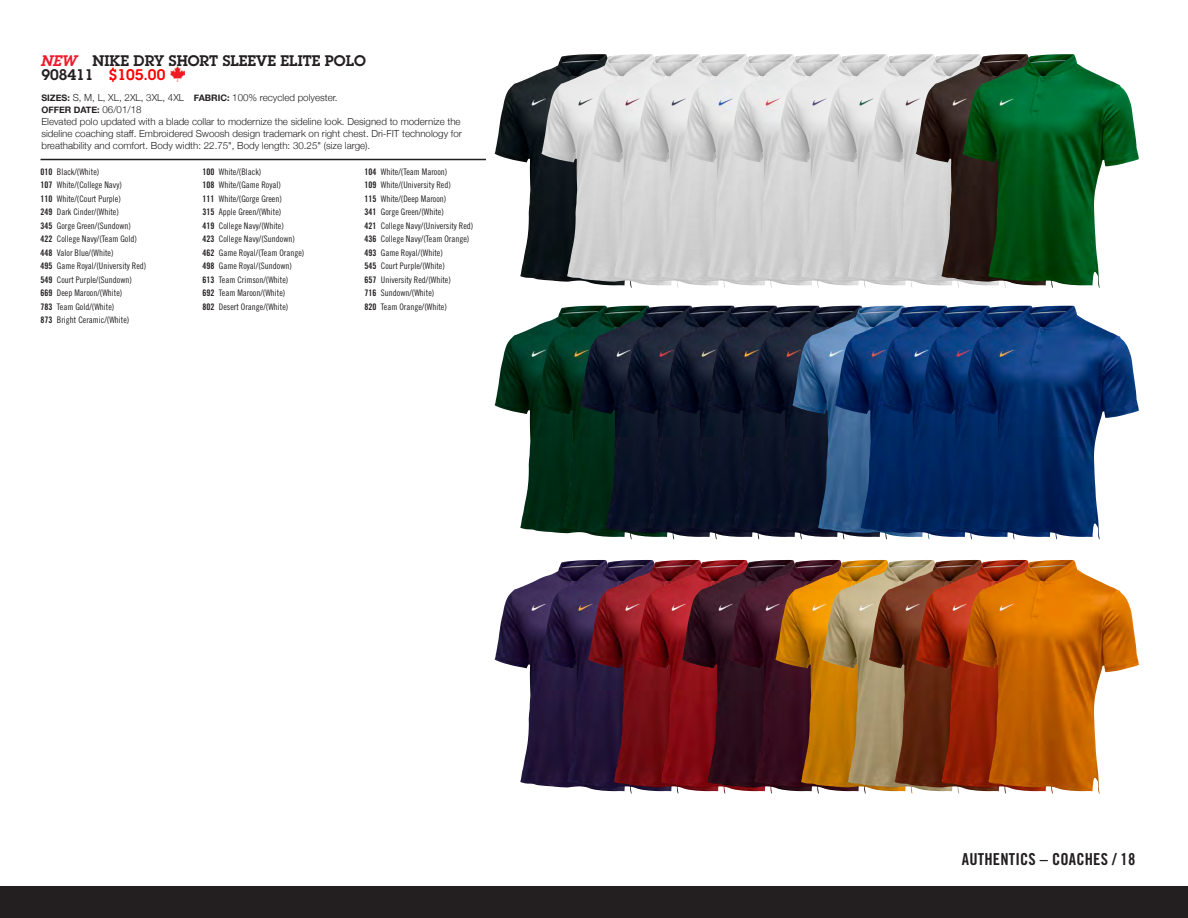
<style>
.page{position:relative;width:1188px;height:918px;background:#fff}
.page>*{position:absolute;margin:0;border:0;box-sizing:border-box;transform-origin:0 0}
.t1{font:16.5px "Trade Gothic Bold Cond Twenty";letter-spacing:.01em;color:#231f20}
.BODY_COPY{font:600 15px/13.8px "Lubalin Graph";color:#231f20}
.BODY_COPY-2{font:300 9.75px/12px "Helvetica Neue";color:#231f20}
.Color_Code_Color_Nam{font:9px "Trade Gothic Cond Eighteen";color:#231f20}
.BODY_COPY-3{font:700 9px "Helvetica Neue";color:#231f20}
.s1{font-style:italic;color:#ee1b2c}
.s2{color:#f00}
.s3{font-weight:700;font-size:9px}
.s4{font-weight:300;font-size:9.75px}
.s5{font-family:"Trade Gothic Bold Cond Twenty"}
</style>
<div class="page">
<div style="left:0;top:886px;width:1188px;height:32px;background:#231f20"></div>
<hr style="left:40px;top:159px;width:446px;height:1px;background:#231f20">
<img style="left:495px;top:72px;width:46px;height:208px">
<img style="left:541px;top:54px;width:47px;height:228px">
<img style="left:588px;top:54px;width:47px;height:231px">
<img style="left:635px;top:54px;width:47px;height:231px">
<img style="left:682px;top:54px;width:47px;height:231px">
<img style="left:729px;top:54px;width:46px;height:231px">
<img style="left:775px;top:54px;width:47px;height:231px">
<img style="left:822px;top:54px;width:47px;height:231px">
<img style="left:869px;top:54px;width:47px;height:231px">
<img style="left:916px;top:54px;width:47px;height:231px">
<img style="left:963px;top:54px;width:135px;height:231px">
<img style="left:495px;top:325px;width:42px;height:206px">
<img style="left:537px;top:306px;width:43px;height:228px">
<img style="left:580px;top:306px;width:42px;height:231px">
<img style="left:622px;top:306px;width:43px;height:231px">
<img style="left:665px;top:306px;width:42px;height:231px">
<img style="left:707px;top:306px;width:43px;height:231px">
<img style="left:750px;top:306px;width:42px;height:231px">
<img style="left:792px;top:306px;width:43px;height:231px">
<img style="left:835px;top:306px;width:43px;height:231px">
<img style="left:878px;top:306px;width:42px;height:231px">
<img style="left:920px;top:306px;width:43px;height:231px">
<img style="left:963px;top:306px;width:135px;height:231px">
<img style="left:495px;top:578px;width:46px;height:208px">
<img style="left:541px;top:560px;width:47px;height:228px">
<img style="left:588px;top:560px;width:47px;height:231px">
<img style="left:635px;top:560px;width:47px;height:231px">
<img style="left:682px;top:560px;width:47px;height:231px">
<img style="left:729px;top:560px;width:46px;height:231px">
<img style="left:775px;top:560px;width:47px;height:231px">
<img style="left:822px;top:560px;width:47px;height:231px">
<img style="left:869px;top:560px;width:47px;height:231px">
<img style="left:916px;top:560px;width:47px;height:231px">
<img style="left:963px;top:560px;width:135px;height:231px">
<img style="left:171px;top:67px;width:14px;height:15px">
<p class="BODY_COPY" style="left:40px;top:53px;width:327px"><span class="s1">NEW</span> NIKE DRY SHORT SLEEVE ELITE POLO<br>908411 <span class="s2">$105.00</span></p>
<p class="BODY_COPY-2" style="left:41px;top:91px;width:298px"><span class="s3">SIZES:</span> S, M, L, XL, 2XL, 3XL, 4XL <span class="s3">FABRIC:</span> 100% recycled polyester.</p>
<p class="BODY_COPY-3" style="left:41px;top:103px;width:102px">OFFER DATE: <span class="s4">06/01/18</span></p>
<p class="BODY_COPY-2" style="left:41px;top:115px;width:422px">Elevated polo updated with a blade collar to modernize the sideline look. Designed to modernize the sideline coaching staff. Embroidered Swoosh design trademark on right chest. Dri-FIT technology for breathability and comfort. Body width: 22.75", Body length: 30.25" (size large).</p>
<p class="Color_Code_Color_Nam" style="left:40px;top:166px;width:60px"><span class="s5">010</span> Black/(White)</p>
<p class="Color_Code_Color_Nam" style="left:202px;top:166px;width:60px"><span class="s5">100</span> White/(Black)</p>
<p class="Color_Code_Color_Nam" style="left:364px;top:166px;width:84px"><span class="s5">104</span> White/(Team Maroon)</p>
<p class="Color_Code_Color_Nam" style="left:40px;top:179px;width:83px"><span class="s5">107</span> White/(College Navy)</p>
<p class="Color_Code_Color_Nam" style="left:202px;top:179px;width:80px"><span class="s5">108</span> White/(Game Royal)</p>
<p class="Color_Code_Color_Nam" style="left:364px;top:179px;width:88px"><span class="s5">109</span> White/(University Red)</p>
<p class="Color_Code_Color_Nam" style="left:40px;top:193px;width:82px"><span class="s5">110</span> White/(Court Purple)</p>
<p class="Color_Code_Color_Nam" style="left:202px;top:193px;width:81px"><span class="s5">111</span> White/(Gorge Green)</p>
<p class="Color_Code_Color_Nam" style="left:364px;top:193px;width:83px"><span class="s5">115</span> White/(Deep Maroon)</p>
<p class="Color_Code_Color_Nam" style="left:40px;top:206px;width:80px"><span class="s5">249</span> Dark Cinder/(White)</p>
<p class="Color_Code_Color_Nam" style="left:202px;top:206px;width:80px"><span class="s5">315</span> Apple Green/(White)</p>
<p class="Color_Code_Color_Nam" style="left:364px;top:206px;width:81px"><span class="s5">341</span> Gorge Green/(White)</p>
<p class="Color_Code_Color_Nam" style="left:40px;top:220px;width:92px"><span class="s5">345</span> Gorge Green/(Sundown)</p>
<p class="Color_Code_Color_Nam" style="left:202px;top:220px;width:83px"><span class="s5">419</span> College Navy/(White)</p>
<p class="Color_Code_Color_Nam" style="left:364px;top:220px;width:110px"><span class="s5">421</span> College Navy/(University Red)</p>
<p class="Color_Code_Color_Nam" style="left:40px;top:233px;width:98px"><span class="s5">422</span> College Navy/(Team Gold)</p>
<p class="Color_Code_Color_Nam" style="left:202px;top:233px;width:94px"><span class="s5">423</span> College Navy/(Sundown)</p>
<p class="Color_Code_Color_Nam" style="left:364px;top:233px;width:106px"><span class="s5">436</span> College Navy/(Team Orange)</p>
<p class="Color_Code_Color_Nam" style="left:40px;top:247px;width:75px"><span class="s5">448</span> Valor Blue/(White)</p>
<p class="Color_Code_Color_Nam" style="left:202px;top:247px;width:103px"><span class="s5">462</span> Game Royal/(Team Orange)</p>
<p class="Color_Code_Color_Nam" style="left:364px;top:247px;width:80px"><span class="s5">493</span> Game Royal/(White)</p>
<p class="Color_Code_Color_Nam" style="left:40px;top:260px;width:107px"><span class="s5">495</span> Game Royal/(University Red)</p>
<p class="Color_Code_Color_Nam" style="left:202px;top:260px;width:91px"><span class="s5">498</span> Game Royal/(Sundown)</p>
<p class="Color_Code_Color_Nam" style="left:364px;top:260px;width:82px"><span class="s5">545</span> Court Purple/(White)</p>
<p class="Color_Code_Color_Nam" style="left:40px;top:274px;width:93px"><span class="s5">549</span> Court Purple/(Sundown)</p>
<p class="Color_Code_Color_Nam" style="left:202px;top:274px;width:87px"><span class="s5">613</span> Team Crimson/(White)</p>
<p class="Color_Code_Color_Nam" style="left:364px;top:274px;width:88px"><span class="s5">657</span> University Red/(White)</p>
<p class="Color_Code_Color_Nam" style="left:40px;top:287px;width:83px"><span class="s5">669</span> Deep Maroon/(White)</p>
<p class="Color_Code_Color_Nam" style="left:202px;top:287px;width:84px"><span class="s5">692</span> Team Maroon/(White)</p>
<p class="Color_Code_Color_Nam" style="left:364px;top:287px;width:71px"><span class="s5">716</span> Sundown/(White)</p>
<p class="Color_Code_Color_Nam" style="left:40px;top:301px;width:75px"><span class="s5">783</span> Team Gold/(White)</p>
<p class="Color_Code_Color_Nam" style="left:202px;top:301px;width:87px"><span class="s5">802</span> Desert Orange/(White)</p>
<p class="Color_Code_Color_Nam" style="left:364px;top:301px;width:84px"><span class="s5">820</span> Team Orange/(White)</p>
<p class="Color_Code_Color_Nam" style="left:40px;top:314px;width:90px"><span class="s5">873</span> Bright Ceramic/(White)</p>
<h1 class="t1" style="left:962px;top:849px;width:175px">AUTHENTICS – COACHES / 18</h1>
</div>
